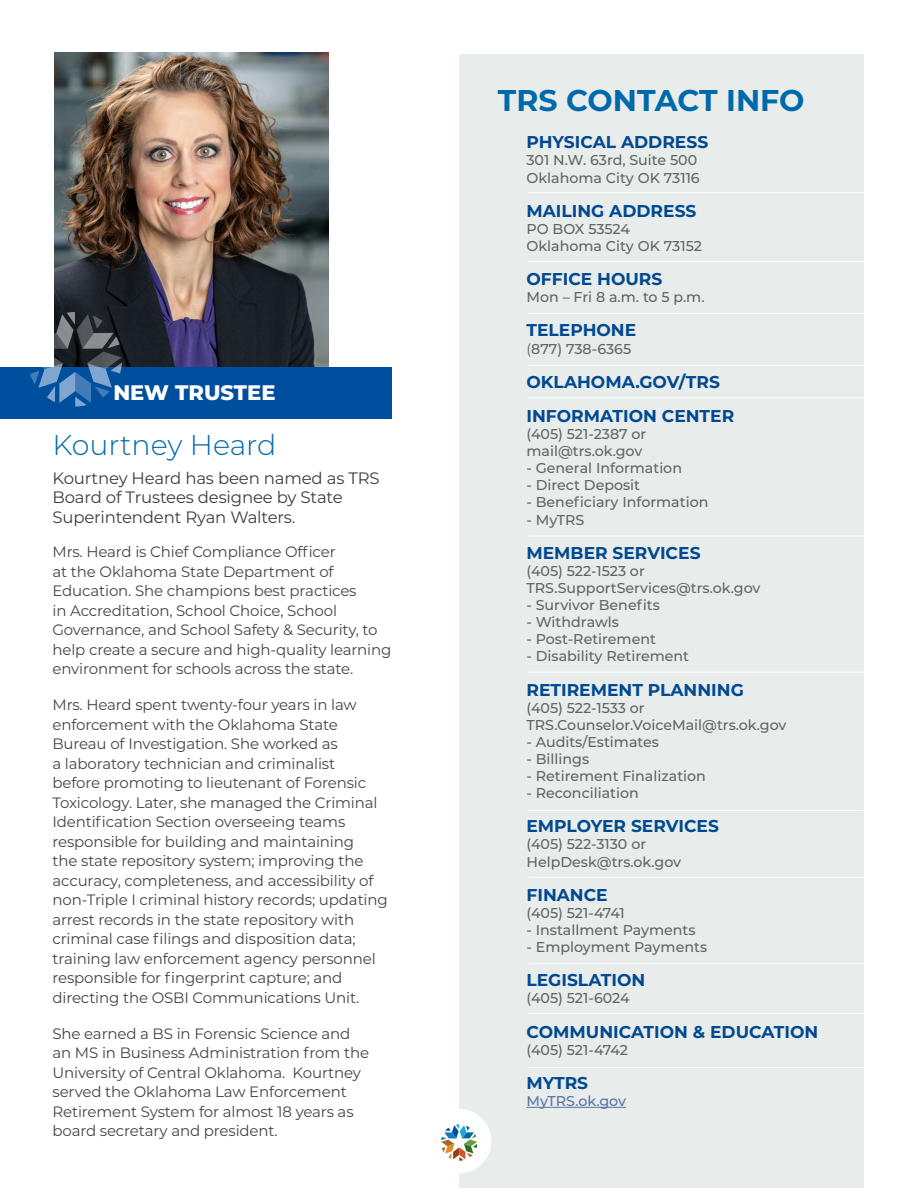
<style>
.page{position:relative;width:918px;height:1188px;background:#fff}
.page>*{position:absolute;margin:0;border:0;box-sizing:border-box;transform-origin:0 0}
.t1{font:700 30px "Montserrat";color:#0069ab}
.t2{font:300 28.5px "Montserrat";color:#0069ab}
.t3{font:800 21px "Montserrat";color:#fff}
.t4{font:700 17.1px/34.2px "Montserrat";color:#004f9e}
.t5{font:16.5px/19.5px "Montserrat";letter-spacing:-.01em;color:#3e3d3d}
.t6{font:15px/19.5px "Montserrat";letter-spacing:-.01em;color:#454547}
.t7{font:500 14.25px/17.1px "Montserrat";color:#6c6d70}
.t8{font:500 14.25px "Montserrat";color:#607eb4}
.s1{font-weight:400}
</style>
<div class="page">
<div style="left:459px;top:54px;width:405px;height:1134px;background:#e8ecea"></div>
<div style="left:427px;top:1109px;width:64px;height:65px;background:#fff;border-radius:50%"></div>
<svg style="left:441px;top:1124px;width:36px;height:37px"></svg>
<img style="left:54px;top:52px;width:274px;height:315px">
<div style="left:0;top:367px;width:392px;height:52px;background:#004f9e"></div>
<svg style="left:30px;top:312px;width:92px;height:95px"></svg>
<hr style="left:526px;top:1107px;width:100px;height:1px;background:#607eb4">
<hr style="left:528px;top:192px;width:336px;height:1px;background:#fff">
<hr style="left:528px;top:261px;width:336px;height:1px;background:#fff">
<hr style="left:528px;top:313px;width:336px;height:1px;background:#fff">
<hr style="left:528px;top:365px;width:336px;height:1px;background:#fff">
<hr style="left:528px;top:397px;width:336px;height:1px;background:#fff">
<hr style="left:528px;top:536px;width:336px;height:1px;background:#fff">
<hr style="left:528px;top:672px;width:336px;height:1px;background:#fff">
<hr style="left:528px;top:810px;width:336px;height:1px;background:#fff">
<hr style="left:528px;top:877px;width:336px;height:1px;background:#fff">
<hr style="left:528px;top:963px;width:336px;height:1px;background:#fff">
<hr style="left:528px;top:1013px;width:336px;height:1px;background:#fff">
<hr style="left:528px;top:1067px;width:336px;height:1px;background:#fff">
<p class="t3" style="left:113px;top:378px;width:164px">NEW TRUSTEE</p>
<p class="t2" style="left:52px;top:426px;width:225px">Kourtney Heard</p>
<p class="t5" style="left:52px;top:467px;width:329px">Kourtney Heard has been named as TRS<br>Board of Trustees designee by State</p>
<p class="t5" style="left:52px;top:506px;width:244px">Superintendent Ryan Walters.</p>
<p class="t6" style="left:52px;top:542px;width:341px">Mrs. Heard is Chief Compliance Officer<br>at the Oklahoma State Department of Education. She champions best practices<br>in Accreditation, School Choice, School Governance, and School Safety &amp; Security, to help create a secure and high-quality learning environment for schools across the state.</p>
<p class="t6" style="left:52px;top:695px;width:337px">Mrs. Heard spent twenty-four years in law enforcement with the Oklahoma State Bureau of Investigation. She worked as<br>a laboratory technician and criminalist<br>before promoting to lieutenant of Forensic Toxicology. Later, she managed the Criminal Identification Section overseeing teams responsible for building and maintaining<br>the state repository system; improving the accuracy, completeness, and accessibility of non-Triple I criminal history records; updating arrest records in the state repository with criminal case filings and disposition data; training law enforcement agency personnel responsible for fingerprint capture; and directing the OSBI Communications Unit.</p>
<p class="t6" style="left:52px;top:1023px;width:318px">She earned a BS in Forensic Science and an MS in Business Administration from the University of Central Oklahoma. Kourtney served the Oklahoma Law Enforcement Retirement System for almost 18 years as board secretary and president.</p>
<p class="t1" style="left:498px;top:79px;width:308px">TRS CONTACT INFO</p>
<p class="t4" style="left:526px;top:124px;width:183px">PHYSICAL ADDRESS</p>
<p class="t7" style="left:526px;top:151px;width:175px">301 N.W. 63rd, Suite 500<br>Oklahoma City OK 73116</p>
<p class="t4" style="left:526px;top:193px;width:172px">MAILING ADDRESS</p>
<p class="t7" style="left:526px;top:220px;width:177px">PO BOX 53524<br>Oklahoma City OK 73152</p>
<p class="t4" style="left:526px;top:261px;width:137px">OFFICE HOURS</p>
<p class="t7" style="left:526px;top:288px;width:180px">Mon – Fri 8 a.m. to 5 p.m.</p>
<p class="t4" style="left:526px;top:312px;width:111px">TELEPHONE</p>
<p class="t7" style="left:526px;top:339px;width:106px"><span class="s1">(</span>877) 738-6365</p>
<p class="t4" style="left:526px;top:364px;width:209px">OKLAHOMA.GOV/TRS<br>INFORMATION CENTER</p>
<p class="t7" style="left:526px;top:425px;width:121px">(405) 521-2387 or mail@trs.ok.gov</p>
<p class="t7" style="left:526px;top:459px;width:157px">- General Information</p>
<p class="t7" style="left:526px;top:476px;width:115px">- Direct Deposit</p>
<p class="t7" style="left:526px;top:493px;width:183px">- Beneficiary Information</p>
<p class="t7" style="left:526px;top:510px;width:59px">- MyTRS</p>
<p class="t4" style="left:526px;top:535px;width:176px">MEMBER SERVICES</p>
<p class="t7" style="left:526px;top:562px;width:235px">(405) 522-1523 or<br>TRS.SupportServices@trs.ok.gov</p>
<p class="t7" style="left:526px;top:596px;width:135px">- Survivor Benefits</p>
<p class="t7" style="left:526px;top:613px;width:94px">- Withdrawls</p>
<p class="t7" style="left:526px;top:630px;width:131px">- Post-Retirement</p>
<p class="t7" style="left:526px;top:647px;width:164px">- Disability Retirement</p>
<p class="t4" style="left:526px;top:671px;width:219px">RETIREMENT PLANNING</p>
<p class="t7" style="left:526px;top:698px;width:262px">(405) 522-1533 or<br>TRS.Counselor.VoiceMail@trs.ok.gov</p>
<p class="t7" style="left:526px;top:733px;width:134px">- Audits/Estimates</p>
<p class="t7" style="left:526px;top:750px;width:64px">- Billings</p>
<p class="t7" style="left:526px;top:767px;width:181px">- Retirement Finalization</p>
<p class="t7" style="left:526px;top:784px;width:114px">- Reconciliation</p>
<p class="t4" style="left:526px;top:808px;width:194px">EMPLOYER SERVICES</p>
<p class="t7" style="left:526px;top:835px;width:156px">(405) 522-3130 or<br>HelpDesk@trs.ok.gov</p>
<p class="t4" style="left:526px;top:877px;width:83px">FINANCE</p>
<p class="t7" style="left:526px;top:904px;width:100px">(405) 521-4741</p>
<p class="t7" style="left:526px;top:921px;width:171px">- Installment Payments</p>
<p class="t7" style="left:526px;top:938px;width:182px">- Employment Payments</p>
<p class="t4" style="left:526px;top:962px;width:120px">LEGISLATION</p>
<p class="t7" style="left:526px;top:989px;width:105px">(405) 521-6024</p>
<p class="t4" style="left:526px;top:1013px;width:293px">COMMUNICATION &amp; EDUCATION</p>
<p class="t7" style="left:526px;top:1040px;width:103px">(405) 521-4742</p>
<p class="t4" style="left:526px;top:1065px;width:63px">MYTRS</p>
<p class="t8" style="left:526px;top:1091px;width:101px">MyTRS.ok.gov</p>
</div>
